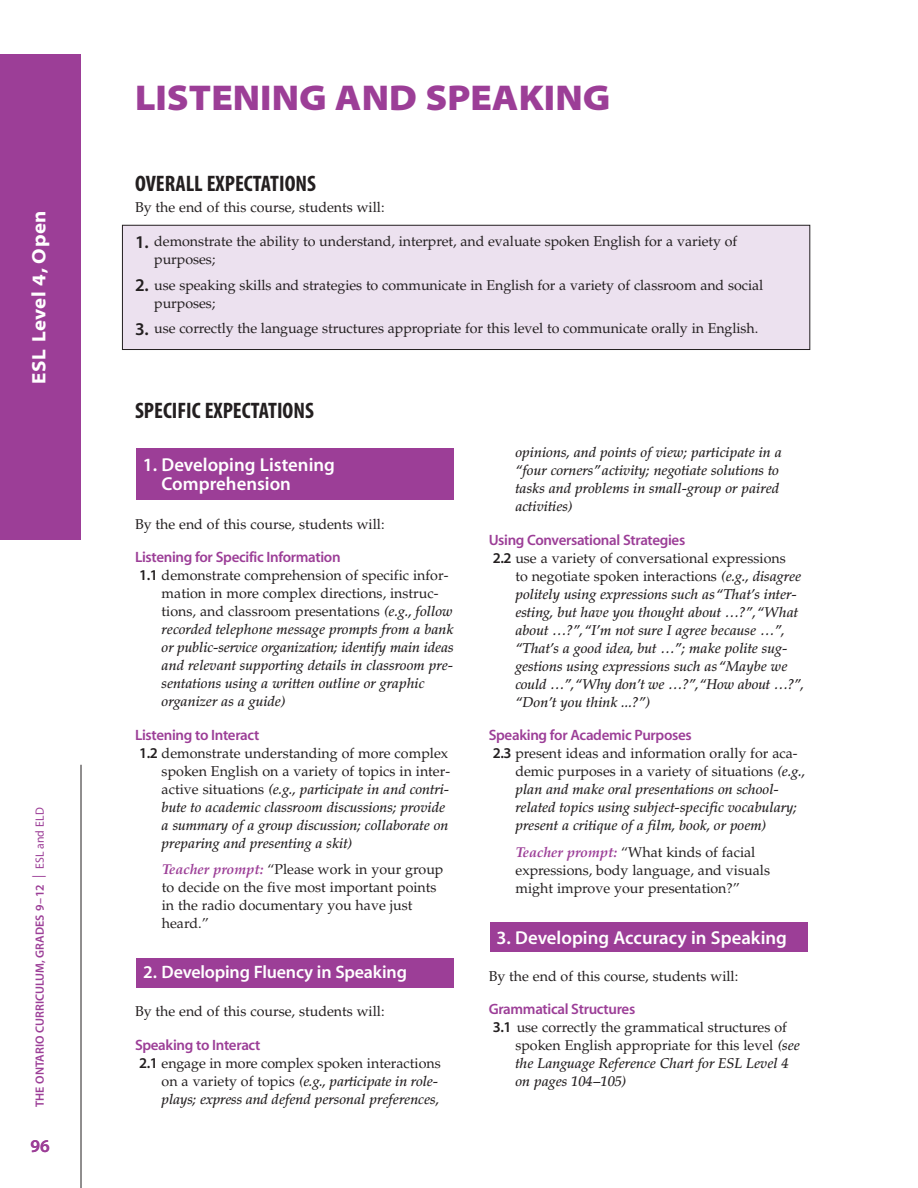
<style>
.page{position:relative;width:918px;height:1188px;background:#fff}
.page>*{position:absolute;margin:0;border:0;box-sizing:border-box;transform-origin:0 0}
.t1{font:36px "Myriad MM 830 700";color:#9c3e97}
.t2{font:22.5px "Myriad MM 700 300";color:#231f20}
.t3{font:21.75px "Myriad MM 700 700";color:#fff}
.t4{font:19.5px "Myriad MM 700 700";letter-spacing:.03em;color:#fff}
.t5{font:18.75px/18.8px "Myriad MM 565 600";color:#fff}
.t6{font:18px "Myriad MM 565 600";letter-spacing:-.01em;color:#fff}
.t7{font:18px "Myriad MM 565 600";color:#9c3e97}
.t8{font:15px "Myriad MM 565 600";letter-spacing:-.02em;color:#9c3e97}
.t9{font:italic 500 14.25px/18px "Palatino";color:#231f20}
.t10{font:14.25px/18px "Palatino";color:#231f20}
.t11{font:12px "Myriad MM 565 600";color:#9c3e97}
.s1{font-family:"Myriad MM 400 600";font-size:13.5px}
.s2{font-family:"Myriad MM 400 600"}
.s3{font-family:"Myriad MM 565 600";font-size:18px}
.s4{font-family:"Myriad MM 565 600";font-weight:400;font-style:normal;font-size:15px}
.s5{font-weight:400;font-style:normal}
.s6{font-weight:700;font-style:italic;color:#9c3e97}
.s7{font-family:"Myriad MM 565 600";font-size:15px}
.s8{font-weight:500;font-style:italic}
</style>
<div class="page">
<hr style="left:81px;top:765px;width:1px;height:423px;background:#231f20">
<div style="left:0;top:54px;width:81px;height:486px;background:#9c3e97"></div>
<div style="left:490px;top:923px;width:318px;height:29px;background:#9c3e97"></div>
<div style="left:136px;top:958px;width:318px;height:30px;background:#9c3e97"></div>
<div style="left:136px;top:448px;width:318px;height:52px;background:#9c3e97"></div>
<div style="left:122px;top:225px;width:688px;height:125px;background:#ece1ef"></div>
<div style="left:122px;top:225px;width:688px;height:125px;border:1px solid #231f20"></div>
<h3 class="t3" style="left:27px;top:469px;width:346px;rotate:-90deg">Grade 11, University Preparation</h3>
<h3 class="t4" style="left:29px;top:384px;width:175px;rotate:-90deg">ESL Level 4, Open</h3>
<p class="t11" style="left:34px;top:1107px;width:301px;rotate:-90deg">THE ONTARIO CURRICULUM, GRADES 9–12 <span class="s1">|</span> <span class="s2">ESL and ELD</span></p>
<p class="t7" style="left:31px;top:1137px;width:21px">96</p>
<h1 class="t1" style="left:135px;top:79px;width:477px">LISTENING AND SPEAKING</h1>
<h2 class="t2" style="left:135px;top:172px;width:182px">OVERALL EXPECTATIONS</h2>
<p class="t10" style="left:135px;top:198px;width:251px">By the end of this course, students will:</p>
<p class="t10" style="left:154px;top:233px;width:585px;text-indent:-19px"><span class="s3">1.</span> demonstrate the ability to understand, interpret, and evaluate spoken English for a variety of purposes;</p>
<p class="t10" style="left:154px;top:276px;width:611px;text-indent:-19px"><span class="s3">2.</span> use speaking skills and strategies to communicate in English for a variety of classroom and social purposes;</p>
<p class="t10" style="left:135px;top:320px;width:625px"><span class="s3">3.</span> use correctly the language structures appropriate for this level to communicate orally in English.</p>
<h2 class="t2" style="left:135px;top:399px;width:180px">SPECIFIC EXPECTATIONS</h2>
<h3 class="t5" style="left:162px;top:456px;width:175px;text-indent:-19px">1. Developing Listening<br>Comprehension</h3>
<p class="t10" style="left:135px;top:515px;width:251px">By the end of this course, students will:</p>
<p class="t8" style="left:135px;top:550px;width:207px">Listening for Specific Information</p>
<p class="t9" style="left:162px;top:567px;width:294px;text-indent:-23px"><span class="s4">1.1</span> <span class="s5">demonstrate comprehension of specific infor&shy;mation in more complex directions, instruc&shy;tions, and classroom presentations</span> (e.g., follow recorded telephone message prompts from a bank or public-service organization; identify main ideas and relevant supporting details in classroom pre&shy;sentations using a written outline or graphic organizer as a guide)</p>
<p class="t8" style="left:135px;top:728px;width:126px">Listening to Interact</p>
<p class="t9" style="left:162px;top:745px;width:290px;text-indent:-23px"><span class="s4">1.2</span> <span class="s5">demonstrate understanding of more complex spoken English on a variety of topics in inter&shy;active situations</span> (e.g., participate in and contri&shy;bute to academic classroom discussions; provide a summary of a group discussion; collaborate on preparing and presenting a skit)</p>
<p class="t10" style="left:162px;top:861px;width:283px"><span class="s6">Teacher prompt:</span> “Please work in your group to decide on the five most important points in the radio documentary you have just heard.”</p>
<p class="t6" style="left:143px;top:962px;width:265px">2. Developing Fluency in Speaking</p>
<p class="t10" style="left:135px;top:1003px;width:251px">By the end of this course, students will:</p>
<p class="t8" style="left:135px;top:1037px;width:127px">Speaking to Interact</p>
<p class="t9" style="left:162px;top:1055px;width:281px;text-indent:-23px"><span class="s4">2.1</span> <span class="s5">engage in more complex spoken interactions on a variety of topics</span> (e.g., participate in role&shy;plays; express and defend personal preferences,</p>
<p class="t9" style="left:515px;top:443px;width:268px">opinions, and points of view; participate in a “four corners” activity; negotiate solutions to tasks and problems in small-group or paired activities)</p>
<p class="t8" style="left:489px;top:532px;width:198px">Using Conversational Strategies</p>
<p class="t9" style="left:515px;top:549px;width:291px;text-indent:-23px"><span class="s4">2.2</span> <span class="s5">use a variety of conversational expressions<br>to negotiate spoken interactions</span> (e.g., disagree politely using expressions such as “That’s inter&shy;esting, but have you thought about …?”, “What about …?”, “I’m not sure I agree because …”, “That’s a good idea, but …”; make polite sug&shy;gestions using expressions such as “Maybe we could …”, “Why don’t we …?”, “How about …?”, “Don’t you think ...?”)</p>
<p class="t8" style="left:489px;top:728px;width:205px">Speaking for Academic Purposes</p>
<p class="t9" style="left:515px;top:745px;width:292px;text-indent:-23px"><span class="s4">2.3</span> <span class="s5">present ideas and information orally for aca&shy;demic purposes in a variety of situations</span> (e.g., plan and make oral presentations on school&shy;related topics using subject-specific vocabulary; present a critique of a film, book, or poem)</p>
<p class="t10" style="left:516px;top:843px;width:256px"><span class="s6">Teacher prompt:</span> “What kinds of facial expressions, body language, and visuals might improve your presentation?”</p>
<h3 class="t5" style="left:497px;top:929px;width:292px">3. Developing Accuracy in Speaking</h3>
<p class="t10" style="left:489px;top:967px;width:251px">By the end of this course, students will:</p>
<p class="t8" style="left:489px;top:1002px;width:148px">Grammatical Structures</p>
<p class="t10" style="left:515px;top:1019px;width:286px;text-indent:-23px"><span class="s7">3.1</span> use correctly the grammatical structures of spoken English appropriate for this level <span class="s8">(see the Language Reference Chart for ESL Level 4 on pages 104–105)</span></p>
</div>
